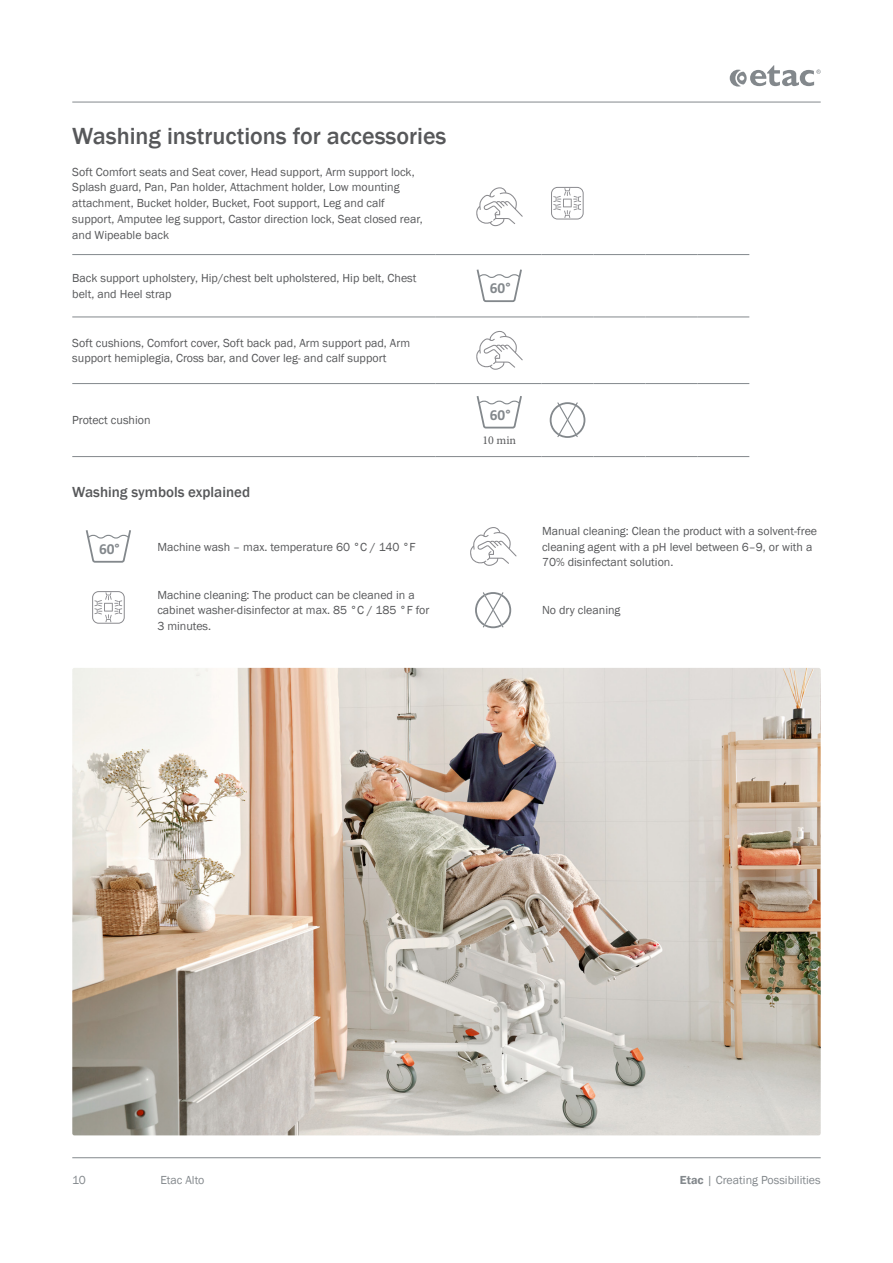
<style>
.page{position:relative;width:893px;height:1263px;background:#fff}
.page>*{position:absolute;margin:0;border:0;box-sizing:border-box;transform-origin:0 0}
._4__Header_-_Basic_body{font:500 24px "Franklin Gothic";color:#57585a}
.t1{font:700 15.3px "Calibri";color:#83888c}
._5__Header_-_Features___options{font:500 15px "Franklin Gothic";color:#57585a}
._5__Body_-_Features___options{font:12px/15.8px "Franklin Gothic";color:#57585a}
.t2{font:12px "Franklin Gothic";color:#83888c}
._5__Body_-_Features___options-2{font:12px "Minion Pro";color:#57585a}
.s1{font-weight:600}
</style>
<div class="page">
<hr style="left:72px;top:102px;width:749px;height:1px;background:#83888c">
<hr style="left:72px;top:1157px;width:749px;height:1px;background:#83888c">
<svg style="left:730px;top:65px;width:91px;height:22px"></svg>
<svg style="left:86px;top:530px;width:45px;height:33px"></svg>
<svg style="left:92px;top:591px;width:33px;height:33px"></svg>
<svg style="left:470px;top:527px;width:46px;height:39px"></svg>
<div style="left:475px;top:592px;width:36px;height:36px;border:2px solid #83888c;border-radius:50%"></div>
<svg style="left:482px;top:592px;width:22px;height:36px"></svg>
<hr style="left:72px;top:254px;width:364px;height:1px;background:#83888c">
<svg style="left:436px;top:254px;width:21px;height:1px"></svg>
<hr style="left:457px;top:254px;width:85px;height:1px;background:#83888c">
<hr style="left:542px;top:254px;width:51px;height:1px;background:#83888c">
<hr style="left:593px;top:254px;width:52px;height:1px;background:#83888c">
<hr style="left:645px;top:254px;width:52px;height:1px;background:#83888c">
<hr style="left:697px;top:254px;width:52px;height:1px;background:#83888c">
<hr style="left:72px;top:317px;width:364px;height:1px;background:#83888c">
<svg style="left:436px;top:317px;width:21px;height:1px"></svg>
<hr style="left:593px;top:317px;width:52px;height:1px;background:#83888c">
<hr style="left:645px;top:317px;width:52px;height:1px;background:#83888c">
<hr style="left:697px;top:317px;width:52px;height:1px;background:#83888c">
<hr style="left:72px;top:383px;width:364px;height:1px;background:#83888c">
<svg style="left:436px;top:383px;width:21px;height:1px"></svg>
<hr style="left:457px;top:383px;width:85px;height:1px;background:#83888c">
<hr style="left:542px;top:383px;width:51px;height:1px;background:#83888c">
<hr style="left:593px;top:383px;width:52px;height:1px;background:#83888c">
<hr style="left:645px;top:383px;width:52px;height:1px;background:#83888c">
<hr style="left:697px;top:383px;width:52px;height:1px;background:#83888c">
<hr style="left:72px;top:456px;width:364px;height:1px;background:#83888c">
<svg style="left:436px;top:456px;width:21px;height:1px"></svg>
<hr style="left:457px;top:456px;width:85px;height:1px;background:#83888c">
<hr style="left:542px;top:456px;width:51px;height:1px;background:#83888c">
<hr style="left:593px;top:456px;width:52px;height:1px;background:#83888c">
<hr style="left:645px;top:456px;width:52px;height:1px;background:#83888c">
<hr style="left:697px;top:456px;width:52px;height:1px;background:#83888c">
<hr style="left:457px;top:317px;width:85px;height:1px;background:#83888c">
<hr style="left:542px;top:317px;width:51px;height:1px;background:#83888c">
<svg style="left:476px;top:187px;width:47px;height:39px"></svg>
<svg style="left:477px;top:269px;width:45px;height:33px"></svg>
<svg style="left:476px;top:331px;width:47px;height:39px"></svg>
<svg style="left:477px;top:396px;width:45px;height:32px"></svg>
<div style="left:550px;top:402px;width:35px;height:36px;border:2px solid #83888c;border-radius:50%"></div>
<svg style="left:556px;top:402px;width:23px;height:36px"></svg>
<img style="left:72px;top:668px;width:749px;height:467px">
<svg style="left:551px;top:187px;width:33px;height:33px"></svg>
<p class="_4__Header_-_Basic_body" style="left:72px;top:122px;width:376px">Washing instructions for accessories</p>
<p class="_5__Body_-_Features___options" style="left:72px;top:164px;width:352px">Soft Comfort seats and Seat cover, Head support, Arm support lock, Splash guard, Pan, Pan holder, Attachment holder, Low mounting attachment, Bucket holder, Bucket, Foot support, Leg and calf support, Amputee leg support, Castor direction lock, Seat closed rear,</p>
<p class="_5__Body_-_Features___options" style="left:72px;top:227px;width:98px">and Wipeable back</p>
<p class="_5__Body_-_Features___options" style="left:72px;top:270px;width:346px">Back support upholstery, Hip/chest belt upholstered, Hip belt, Chest belt, and Heel strap</p>
<p class="t1" style="left:490px;top:277px;width:22px">60°</p>
<p class="_5__Body_-_Features___options" style="left:72px;top:335px;width:339px">Soft cushions, Comfort cover, Soft back pad, Arm support pad, Arm support hemiplegia, Cross bar, and Cover leg- and calf support</p>
<p class="_5__Body_-_Features___options" style="left:72px;top:413px;width:80px">Protect cushion</p>
<p class="_5__Header_-_Features___options" style="left:72px;top:483px;width:179px">Washing symbols explained</p>
<p class="t1" style="left:99px;top:538px;width:22px">60°</p>
<p class="_5__Body_-_Features___options" style="left:157px;top:539px;width:260px">Machine wash – max. temperature 60 °C / 140 °F</p>
<p class="_5__Body_-_Features___options" style="left:157px;top:587px;width:273px">Machine cleaning: The product can be cleaned in a cabinet washer-disinfector at max. 85 °C / 185 °F for<br>3 minutes.</p>
<p class="t1" style="left:490px;top:404px;width:22px">60°</p>
<p class="_5__Body_-_Features___options-2" style="left:482px;top:432px;width:35px">10 min</p>
<p class="_5__Body_-_Features___options" style="left:542px;top:523px;width:277px">Manual cleaning: Clean the product with a solvent-free cleaning agent with a pH level between 6–9, or with a<br>70% disinfectant solution.</p>
<p class="_5__Body_-_Features___options" style="left:542px;top:603px;width:80px">No dry cleaning</p>
<p class="t2" style="left:72px;top:1173px;width:15px">10</p>
<p class="t2" style="left:160px;top:1173px;width:46px">Etac Alto</p>
<p class="t2" style="left:680px;top:1173px;width:142px"><span class="s1">Etac</span> | Creating Possibilities</p>
</div>
